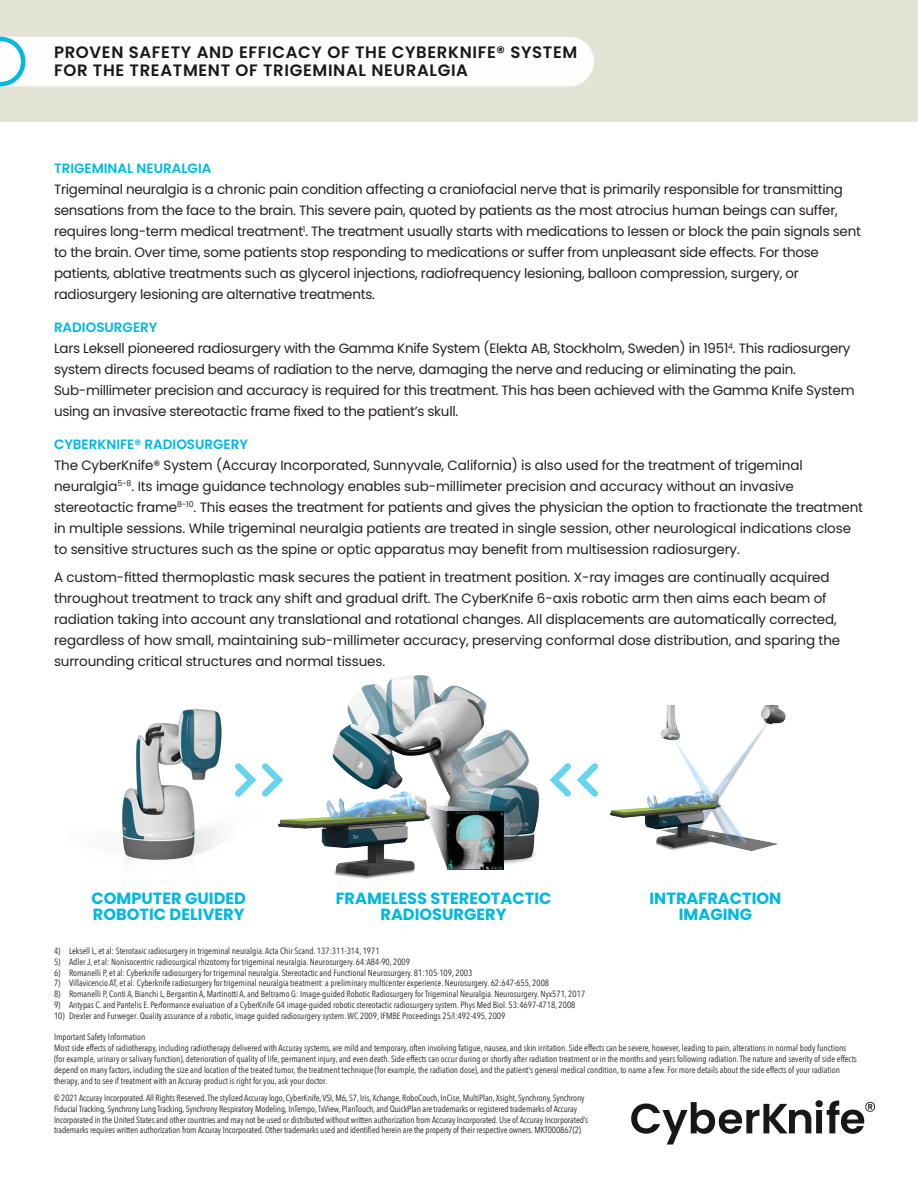
<style>
.page{position:relative;width:918px;height:1188px;background:#fff}
.page>*{position:absolute;margin:0;border:0;box-sizing:border-box;transform-origin:0 0}
.t1{font:600 16.5px/18px "Poppins";letter-spacing:.04em;color:#181719}
.t2{font:700 16.2px/16.8px "Poppins";color:#00b8e0;text-align:center}
.t3{font:13.5px/21px "Poppins";letter-spacing:-.01em;color:#231f20}
.t4{font:600 13.5px "Poppins";color:#00b8e0}
.t5{font:9px/10.8px "Avenir Next Condensed";color:#231f20}
</style>
<div class="page">
<img style="left:278px;top:675px;width:262px;height:204px">
<img style="left:610px;top:706px;width:176px;height:146px">
<svg style="left:265px;top:763px;width:18px;height:34px"></svg>
<svg style="left:550px;top:763px;width:21px;height:34px"></svg>
<svg style="left:577px;top:763px;width:21px;height:34px"></svg>
<svg style="left:423px;top:804px;width:80px;height:65px"></svg>
<img style="left:122px;top:709px;width:143px;height:151px">
<div style="left:0;top:0;width:918px;height:122px;background:#e3e3d6"></div>
<div style="left:0;top:37px;width:594px;height:49px;background:#fdfdfc"></div>
<svg style="left:631px;top:1100px;width:244px;height:45px"></svg>
<p class="t1" style="left:54px;top:44px;width:525px">PROVEN SAFETY AND EFFICACY OF THE CYBERKNIFE® SYSTEM<br>FOR THE TREATMENT OF TRIGEMINAL NEURALGIA</p>
<p class="t4" style="left:54px;top:161px;width:159px">TRIGEMINAL NEURALGIA</p>
<p class="t3" style="left:54px;top:179px;width:808px">Trigeminal neuralgia is a chronic pain condition affecting a craniofacial nerve that is primarily responsible for transmitting sensations from the face to the brain. This severe pain, quoted by patients as the most atrocius human beings can suffer, requires long-term medical treatment<sup>1</sup>. The treatment usually starts with medications to lessen or block the pain signals sent to the brain. Over time, some patients stop responding to medications or suffer from unpleasant side effects. For those patients, ablative treatments such as glycerol injections, radiofrequency lesioning, balloon compression, surgery, or radiosurgery lesioning are alternative treatments.</p>
<p class="t4" style="left:54px;top:320px;width:105px">RADIOSURGERY</p>
<p class="t3" style="left:54px;top:338px;width:802px">Lars Leksell pioneered radiosurgery with the Gamma Knife System (Elekta AB, Stockholm, Sweden) in 1951<sup>4</sup>. This radiosurgery system directs focused beams of radiation to the nerve, damaging the nerve and reducing or eliminating the pain.<br>Sub-millimeter precision and accuracy is required for this treatment. This has been achieved with the Gamma Knife System using an invasive stereotactic frame fixed to the patient’s skull.</p>
<p class="t4" style="left:54px;top:436px;width:196px">CYBERKNIFE® RADIOSURGERY</p>
<p class="t3" style="left:54px;top:455px;width:811px">The CyberKnife® System (Accuray Incorporated, Sunnyvale, California) is also used for the treatment of trigeminal neuralgia<sup>5-8</sup>. Its image guidance technology enables sub-millimeter precision and accuracy without an invasive stereotactic frame<sup>8-10</sup>. This eases the treatment for patients and gives the physician the option to fractionate the treatment in multiple sessions. While trigeminal neuralgia patients are treated in single session, other neurological indications close to sensitive structures such as the spine or optic apparatus may benefit from multisession radiosurgery.</p>
<p class="t3" style="left:54px;top:566px;width:788px">A custom-fitted thermoplastic mask secures the patient in treatment position. X-ray images are continually acquired throughout treatment to track any shift and gradual drift. The CyberKnife 6-axis robotic arm then aims each beam of radiation taking into account any translational and rotational changes. All displacements are automatically corrected, regardless of how small, maintaining sub-millimeter accuracy, preserving conformal dose distribution, and sparing the surrounding critical structures and normal tissues.</p>
<p class="t2" style="left:336px;top:890px;width:217px">FRAMELESS STEREOTACTIC<br>RADIOSURGERY</p>
<p class="t5" style="left:54px;top:945px;width:327px">4) Leksell L, et al: Sterotaxic radiosurgery in trigeminal neuralgia. Acta Chir Scand. 137:311-314, 1971</p>
<p class="t5" style="left:54px;top:956px;width:358px">5) Adler J, et al: Nonisocentric radiosurgical rhizotomy for trigeminal neuralgia. Neurosurgery. 64:A84-90, 2009</p>
<p class="t5" style="left:54px;top:967px;width:420px">6) Romanelli P, et al: Cyberknife radiosurgery for trigeminal neuralgia. Stereotactic and Functional Neurosurgery. 81:105-109, 2003</p>
<p class="t5" style="left:54px;top:977px;width:497px">7) Villavicencio AT, et al: Cyberknife radiosurgery for trigeminal neuralgia treatment: a preliminary multicenter experience. Neurosurgery. 62:647-655, 2008</p>
<p class="t5" style="left:54px;top:988px;width:533px">8) Romanelli P, Conti A, Bianchi L, Bergantin A, Martinotti A, and Beltramo G: Image-guided Robotic Radiosurgery for Trigeminal Neuralgia. Neurosurgery. Nyx571, 2017</p>
<p class="t5" style="left:54px;top:999px;width:523px">9) Antypas C. and Pantelis E. Performance evaluation of a CyberKnife G4 image-guided robotic stereotactic radiosurgery system. Phys Med Biol. 53:4697-4718, 2008</p>
<p class="t5" style="left:54px;top:1010px;width:453px">10) Drexler and Furweger. Quality assurance of a robotic, image guided radiosurgery system. WC 2009, IFMBE Proceedings 25/I:492-495, 2009</p>
<p class="t5" style="left:54px;top:1031px;width:93px">Important Safety Information</p>
<p class="t5" style="left:54px;top:1042px;width:804px">Most side effects of radiotherapy, including radiotherapy delivered with Accuray systems, are mild and temporary, often involving fatigue, nausea, and skin irritation. Side effects can be severe, however, leading to pain, alterations in normal body functions (for example, urinary or salivary function), deterioration of quality of life, permanent injury, and even death. Side effects can occur during or shortly after radiation treatment or in the months and years following radiation. The nature and severity of side effects depend on many factors, including the size and location of the treated tumor, the treatment technique (for example, the radiation dose), and the patient’s general medical condition, to name a few. For more details about the side effects of your radiation therapy, and to see if treatment with an Accuray product is right for you, ask your doctor.</p>
<p class="t5" style="left:54px;top:1092px;width:536px">© 2021 Accuray Incorporated. All Rights Reserved. The stylized Accuray logo, CyberKnife, VSI, M6, S7, Iris, Xchange, RoboCouch, InCise, MultiPlan, Xsight, Synchrony, Synchrony Fiducial Tracking, Synchrony Lung Tracking, Synchrony Respiratory Modeling, InTempo, TxView, PlanTouch, and QuickPlan are trademarks or registered trademarks of Accuray Incorporated in the United States and other countries and may not be used or distributed without written authorization from Accuray Incorporated. Use of Accuray Incorporated’s trademarks requires written authorization from Accuray Incorporated.Other trademarks used and identified herein are the property of their respective owners.MKT000867(2)</p>
<p class="t2" style="left:91px;top:890px;width:156px;text-align:left">COMPUTER GUIDED<br>ROBOTIC DELIVERY</p>
<p class="t2" style="left:649px;top:890px;width:134px">INTRAFRACTION<br>IMAGING</p>
</div>
